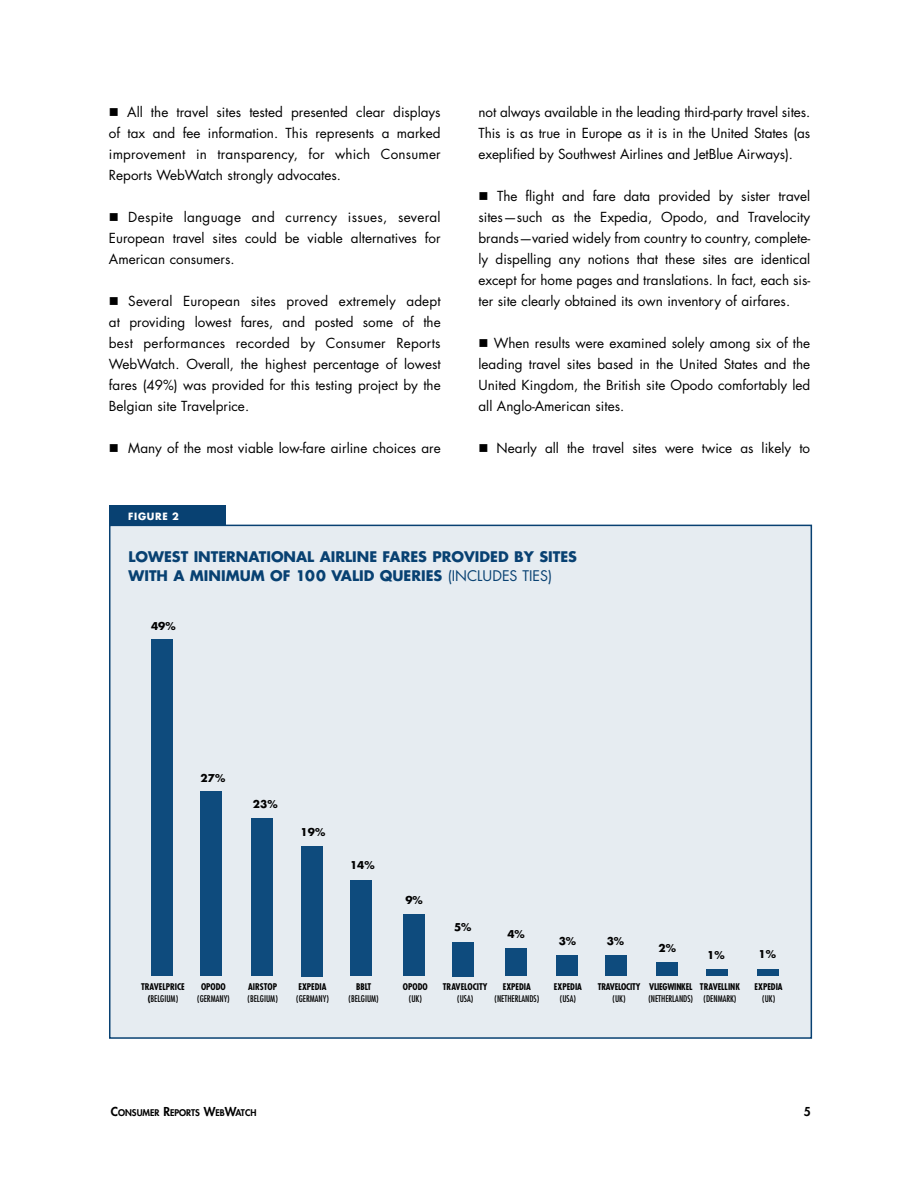
<style>
.page{position:relative;width:918px;height:1188px;background:#fff}
.page>*{position:absolute;margin:0;border:0;box-sizing:border-box;transform-origin:0 0}
.t1{font:700 14.25px/19.5px "Futura";color:#084172}
.t2{font:13.5px/21px "Futura";color:#000;text-align:justify}
.t3{font:800 12px "Futura";color:#000}
.t4{font:700 10.5px "Futura";color:#000}
.t5{font:700 9.75px "Futura";letter-spacing:.07em;color:#fff}
.t6{font:condensed 9px "Futura";color:#000}
.t7{font:700 condensed 9px "Futura";color:#000}
.t8{font:700 condensed 9px "Futura";letter-spacing:-.025em;color:#000}
.t9{font:800 9px "Futura";color:#000}
.s1{font-weight:400}
.s2{font-weight:700}
.s3{font-size:12px}
</style>
<div class="page">
<div style="left:110px;top:525px;width:701px;height:513px;background:#e6ecf1"></div>
<div style="left:109px;top:525px;width:703px;height:514px;border:2px solid #084172"></div>
<div style="left:151px;top:640px;width:21px;height:336px;background:#0e4b7d"></div>
<div style="left:200px;top:791px;width:22px;height:185px;background:#0e4b7d"></div>
<div style="left:251px;top:819px;width:22px;height:157px;background:#0e4b7d"></div>
<div style="left:301px;top:846px;width:21px;height:130px;background:#0e4b7d"></div>
<div style="left:350px;top:880px;width:22px;height:96px;background:#0e4b7d"></div>
<div style="left:403px;top:914px;width:21px;height:62px;background:#0e4b7d"></div>
<div style="left:452px;top:942px;width:22px;height:34px;background:#0e4b7d"></div>
<div style="left:505px;top:949px;width:21px;height:27px;background:#0e4b7d"></div>
<div style="left:556px;top:956px;width:21px;height:20px;background:#0e4b7d"></div>
<div style="left:605px;top:955px;width:22px;height:21px;background:#0e4b7d"></div>
<div style="left:656px;top:962px;width:22px;height:14px;background:#0e4b7d"></div>
<div style="left:706px;top:969px;width:21px;height:7px;background:#0e4b7d"></div>
<div style="left:757px;top:969px;width:21px;height:7px;background:#0e4b7d"></div>
<div style="left:109px;top:506px;width:116px;height:19px;background:#084172"></div>
<p class="t2" style="left:109px;top:103px;width:333px;text-indent:18px">All the travel sites tested presented clear displays of tax and fee information. This represents a marked improvement in transparency, for which Consumer Reports WebWatch strongly advocates.</p>
<p class="t2" style="left:109px;top:208px;width:333px;text-indent:19px">Despite language and currency issues, several European travel sites could be viable alternatives for American consumers.</p>
<p class="t2" style="left:109px;top:292px;width:333px;text-indent:19px">Several European sites proved extremely adept at providing lowest fares, and posted some of the best performances recorded by Consumer Reports WebWatch. Overall, the highest percentage of lowest fares (49%) was provided for this testing project by the Belgian site Travelprice.</p>
<p class="t2" style="left:128px;top:439px;width:314px">Many of the most viable low-fare airline choices are</p>
<p class="t5" style="left:128px;top:511px;width:52px">FIGURE 2</p>
<p class="t2" style="left:479px;top:103px;width:333px">not always available in the leading third-party travel sites.<br>This is as true in Europe as it is in the United States (as exeplified by Southwest Airlines and JetBlue Airways).</p>
<p class="t2" style="left:479px;top:187px;width:333px;text-indent:19px">The flight and fare data provided by sister travel sites—such as the Expedia, Opodo, and Travelocity brands—varied widely from country to country, complete&shy;ly dispelling any notions that these sites are identical except for home pages and translations. In fact, each sis&shy;ter site clearly obtained its own inventory of airfares.</p>
<p class="t2" style="left:479px;top:334px;width:333px;text-indent:15px">When results were examined solely among six of the leading travel sites based in the United States and the United Kingdom, the British site Opodo comfortably led all Anglo-American sites.</p>
<p class="t2" style="left:497px;top:439px;width:315px">Nearly all the travel sites were twice as likely to</p>
<p class="t1" style="left:128px;top:548px;width:450px">LOWEST INTERNATIONAL AIRLINE FARES PROVIDED BY SITES<br>WITH A MINIMUM OF 100 VALID QUERIES <span class="s1">(INCLUDES TIES)</span></p>
<p class="t4" style="left:151px;top:621px;width:26px">49%</p>
<p class="t4" style="left:201px;top:773px;width:26px">27%</p>
<p class="t4" style="left:253px;top:800px;width:26px">23%</p>
<p class="t4" style="left:301px;top:828px;width:26px">19%</p>
<p class="t4" style="left:350px;top:860px;width:26px">14%</p>
<p class="t4" style="left:405px;top:896px;width:19px">9%</p>
<p class="t4" style="left:454px;top:923px;width:19px">5%</p>
<p class="t4" style="left:507px;top:930px;width:19px">4%</p>
<p class="t4" style="left:559px;top:936px;width:19px">3%</p>
<p class="t4" style="left:607px;top:936px;width:19px">3%</p>
<p class="t4" style="left:659px;top:943px;width:19px">2%</p>
<p class="t4" style="left:707px;top:950px;width:19px">1%</p>
<p class="t4" style="left:759px;top:950px;width:19px">1%</p>
<p class="t7" style="left:141px;top:982px;width:45px">TRAVELPRICE</p>
<p class="t7" style="left:201px;top:982px;width:26px">OPODO</p>
<p class="t7" style="left:248px;top:982px;width:31px">AIRSTOP</p>
<p class="t7" style="left:298px;top:982px;width:30px">EXPEDIA</p>
<p class="t7" style="left:356px;top:982px;width:17px">BBLT</p>
<p class="t7" style="left:403px;top:982px;width:26px">OPODO</p>
<p class="t7" style="left:443px;top:982px;width:46px">TRAVELOCITY</p>
<p class="t7" style="left:503px;top:982px;width:30px">EXPEDIA</p>
<p class="t7" style="left:554px;top:982px;width:30px">EXPEDIA</p>
<p class="t8" style="left:598px;top:982px;width:144px">TRAVELOCITY VLIEGWINKEL TRAVELLINK</p>
<p class="t7" style="left:755px;top:982px;width:30px">EXPEDIA</p>
<p class="t6" style="left:148px;top:994px;width:32px"><span class="s2">(</span>BELGIUM)</p>
<p class="t6" style="left:197px;top:994px;width:34px">(GERMANY)</p>
<p class="t6" style="left:248px;top:994px;width:32px">(BELGIUM)</p>
<p class="t6" style="left:296px;top:994px;width:34px">(GERMANY)</p>
<p class="t6" style="left:349px;top:994px;width:32px">(BELGIUM)</p>
<p class="t6" style="left:409px;top:994px;width:14px">(UK)</p>
<p class="t6" style="left:457px;top:994px;width:18px">(USA)</p>
<p class="t6" style="left:495px;top:994px;width:46px">(NETHERLANDS)</p>
<p class="t6" style="left:560px;top:994px;width:18px">(USA)</p>
<p class="t6" style="left:613px;top:994px;width:14px">(UK)</p>
<p class="t6" style="left:648px;top:994px;width:90px">(NETHERLANDS) (DENMARK)</p>
<p class="t6" style="left:762px;top:994px;width:14px">(UK)</p>
<p class="t9" style="left:111px;top:1108px;width:147px"><span class="s3">C</span>ONSUMER <span class="s3">R</span>EPORTS <span class="s3">W</span>EB<span class="s3">W</span>ATCH</p>
<p class="t3" style="left:804px;top:1106px;width:8px">5</p>
</div>
